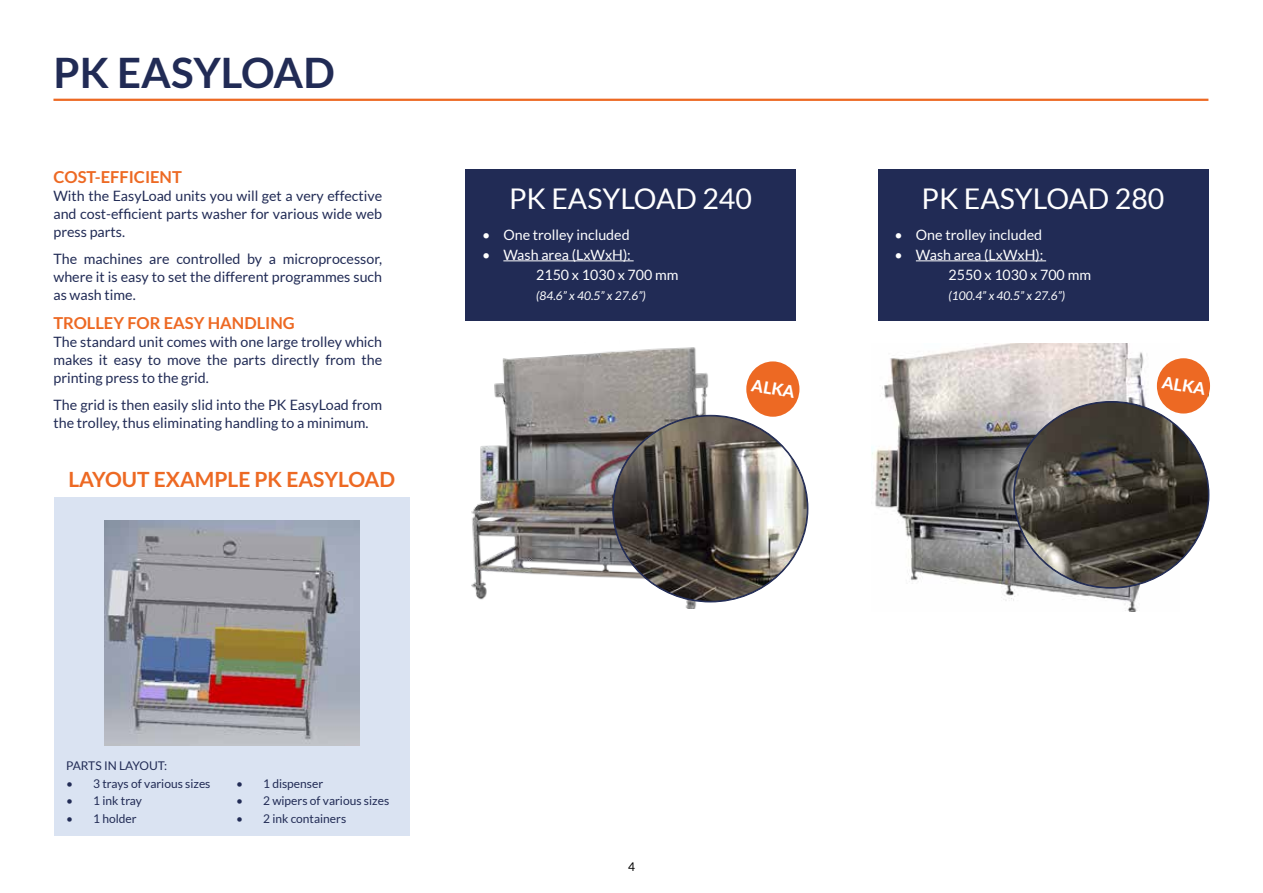
<style>
.page{position:relative;width:1263px;height:893px;background:#fff}
.page>*{position:absolute;margin:0;border:0;box-sizing:border-box;transform-origin:0 0}
.t1{font:700 42px "Lato";color:#212b55}
.t2{font:28.5px "Lato";color:#fff}
.t3{font:700 21px "Lato";color:#ed6923}
.t4{font:700 16.5px "Lato";color:#ed6923}
.t5{font:800 16.5px "Lato";color:#fff}
.t6{font:14.25px/18px "Lato";color:#212b55;text-align:justify}
.t7{font:14.25px/20.1px "Lato";color:#fff}
.t8{font:12px "Lato";color:#212b55}
.t9{font:italic 12px "Lato";color:#fff}
.t10{font:12px "Lato";color:#000}
</style>
<div class="page">
<hr style="left:53px;top:99px;width:1155px;height:2px;background:#ed6923">
<img style="left:872px;top:344px;width:307px;height:268px">
<img style="left:1014px;top:402px;width:195px;height:186px">
<div style="left:878px;top:169px;width:330px;height:151px;background:#212b55"></div>
<hr style="left:916px;top:260px;width:130px;height:1px;background:#fff">
<img style="left:471px;top:347px;width:248px;height:261px">
<img style="left:613px;top:416px;width:195px;height:186px">
<img style="left:752px;top:363px;width:44px;height:45px">
<img style="left:1161px;top:363px;width:47px;height:47px">
<div style="left:465px;top:169px;width:331px;height:151px;background:#212b55"></div>
<hr style="left:503px;top:260px;width:131px;height:1px;background:#fff">
<div style="left:54px;top:497px;width:355px;height:339px;background:#dae3f2"></div>
<img style="left:104px;top:521px;width:255px;height:224px">
<div style="left:1157px;top:358px;width:53px;height:56px;background:#ed6923;border-radius:50%"></div>
<div style="left:746px;top:361px;width:53px;height:56px;background:#ed6923;border-radius:50%"></div>
<h1 class="t1" style="left:53px;top:49px;width:534px">PK EASYLOAD &amp; SIDELOAD</h1>
<p class="t4" style="left:53px;top:168px;width:130px">COST-EFFICIENT</p>
<p class="t6" style="left:53px;top:187px;width:330px">With the EasyLoad units you will get a very effective and cost-efficient parts washer for various wide web press parts.</p>
<p class="t6" style="left:53px;top:250px;width:330px">The machines are controlled by a microprocessor, where it is easy to set the different programmes such as wash time.</p>
<p class="t4" style="left:53px;top:314px;width:243px">TROLLEY FOR EASY HANDLING</p>
<p class="t6" style="left:53px;top:333px;width:330px">The standard unit comes with one large trolley which makes it easy to move the parts directly from the printing press to the grid.</p>
<p class="t6" style="left:53px;top:396px;width:330px">The grid is then easily slid into the PK EasyLoad from the trolley, thus eliminating handling to a minimum.</p>
<h3 class="t3" style="left:68px;top:467px;width:328px">LAYOUT EXAMPLE PK EASYLOAD</h3>
<h2 class="t2" style="left:509px;top:183px;width:244px">PK EASYLOAD 240</h2>
<p class="t7" style="left:482px;top:224px;width:149px">• One trolley included</p>
<p class="t7" style="left:536px;top:245px;width:144px;text-indent:-54px">• Wash area (LxWxH):<br>2150 x 1030 x 700 mm</p>
<p class="t9" style="left:536px;top:289px;width:111px">(84.6” x 40.5” x 27.6”)</p>
<h2 class="t2" style="left:921px;top:183px;width:244px">PK EASYLOAD 280</h2>
<p class="t7" style="left:895px;top:224px;width:149px">• One trolley included</p>
<p class="t7" style="left:949px;top:245px;width:144px;text-indent:-54px">• Wash area (LxWxH):<br>2550 x 1030 x 700 mm</p>
<p class="t9" style="left:949px;top:289px;width:118px">(100.4” x 40.5” x 27.6”)</p>
<p class="t5" style="left:754px;top:373px;width:45px;rotate:10deg">ALKA</p>
<p class="t5" style="left:1165px;top:370px;width:45px;rotate:10deg">ALKA</p>
<p class="t8" style="left:66px;top:759px;width:102px">PARTS IN LAYOUT:</p>
<p class="t8" style="left:66px;top:777px;width:146px">• 3 trays of various sizes</p>
<p class="t8" style="left:66px;top:794px;width:77px">• 1 ink tray</p>
<p class="t8" style="left:66px;top:812px;width:72px">• 1 holder</p>
<p class="t8" style="left:236px;top:777px;width:89px">• 1 dispenser</p>
<p class="t8" style="left:236px;top:794px;width:155px">• 2 wipers of various sizes</p>
<p class="t8" style="left:236px;top:812px;width:112px">• 2 ink containers</p>
<p class="t10" style="left:624px;top:859px;width:15px">43 2</p>
</div>
